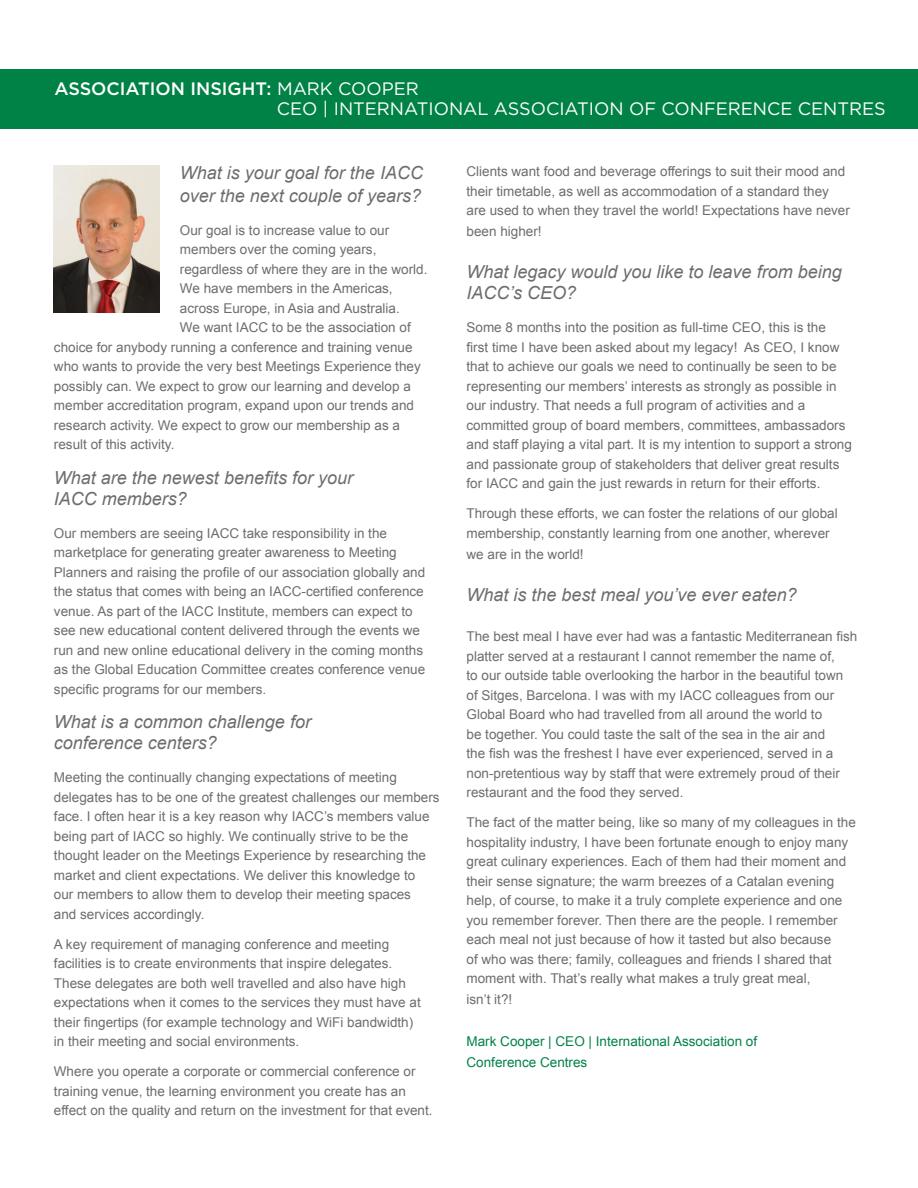
<style>
.page{position:relative;width:918px;height:1188px;background:#fff}
.page>*{position:absolute;margin:0;border:0;box-sizing:border-box;transform-origin:0 0}
.t1{font:italic 18px/21px "Arial";color:#6c6d70}
.t2{font:18px/19.5px "Gotham";color:#fff}
.t3{font:13.5px/19.5px "Arial";color:#6c6d70}
.t4{font:13.5px/21px "Arial";color:#008247}
.s1{font-weight:500}
</style>
<div class="page">
<div style="left:0;top:70px;width:918px;height:59px;background:#008247"></div>
<img style="left:54px;top:165px;width:106px;height:148px">
<h1 class="t2" style="left:277px;top:79px;width:610px;text-indent:-222px"><span class="s1">ASSOCIATION INSIGHT:</span> MARK COOPER<br>CEO | INTERNATIONAL ASSOCIATION OF CONFERENCE CENTRES</h1>
<h1 class="t1" style="left:180px;top:162px;width:245px;line-height:22.5px">What is your goal for the IACC over the next couple of years?</h1>
<p class="t3" style="left:180px;top:221px;width:211px">Our goal is to increase value to our</p>
<p class="t3" style="left:180px;top:240px;width:198px">members over the coming years,</p>
<p class="t3" style="left:180px;top:260px;width:249px">regardless of where they are in the world.</p>
<p class="t3" style="left:180px;top:279px;width:214px">We have members in the Americas,</p>
<p class="t3" style="left:180px;top:299px;width:221px">across Europe, in Asia and Australia.</p>
<p class="t3" style="left:180px;top:318px;width:232px">We want IACC to be the association of</p>
<p class="t3" style="left:54px;top:337px;width:360px">choice for anybody running a conference and training venue</p>
<p class="t3" style="left:54px;top:357px;width:368px">who wants to provide the very best Meetings Experience they</p>
<p class="t3" style="left:54px;top:376px;width:358px">possibly can. We expect to grow our learning and develop a</p>
<p class="t3" style="left:54px;top:396px;width:362px">member accreditation program, expand upon our trends and</p>
<p class="t3" style="left:54px;top:415px;width:348px">research activity. We expect to grow our membership as a</p>
<p class="t3" style="left:54px;top:435px;width:122px">result of this activity.</p>
<h1 class="t1" style="left:54px;top:467px;width:301px">What are the newest benefits for your<br>IACC members?</h1>
<p class="t3" style="left:54px;top:524px;width:373px">Our members are seeing IACC take responsibility in the marketplace for generating greater awareness to Meeting Planners and raising the profile of our association globally and the status that comes with being an IACC-certified conference venue. As part of the IACC Institute, members can expect to see new educational content delivered through the events we run and new online educational delivery in the coming months as the Global Education Committee creates conference venue specific programs for our members.</p>
<h1 class="t1" style="left:54px;top:712px;width:259px">What is a common challenge for conference centers?</h1>
<p class="t3" style="left:54px;top:768px;width:387px">Meeting the continually changing expectations of meeting delegates has to be one of the greatest challenges our members face. I often hear it is a key reason why IACC’s members value being part of IACC so highly. We continually strive to be the thought leader on the Meetings Experience by researching the market and client expectations. We deliver this knowledge to<br>our members to allow them to develop their meeting spaces<br>and services accordingly.</p>
<p class="t3" style="left:54px;top:934px;width:368px">A key requirement of managing conference and meeting facilities is to create environments that inspire delegates.<br>These delegates are both well travelled and also have high expectations when it comes to the services they must have at their fingertips (for example technology and WiFi bandwidth) in their meeting and social environments.</p>
<p class="t3" style="left:54px;top:1062px;width:380px">Where you operate a corporate or commercial conference or training venue, the learning environment you create has an effect on the quality and return on the investment for that event.</p>
<p class="t3" style="left:467px;top:162px;width:385px">Clients want food and beverage offerings to suit their mood and their timetable, as well as accommodation of a standard they are used to when they travel the world! Expectations have never</p>
<p class="t3" style="left:467px;top:222px;width:77px">been higher!</p>
<h1 class="t1" style="left:467px;top:262px;width:377px">What legacy would you like to leave from being<br>IACC’s CEO?</h1>
<p class="t3" style="left:467px;top:318px;width:387px">Some 8 months into the position as full-time CEO, this is the<br>first time I have been asked about my legacy! As CEO, I know that to achieve our goals we need to continually be seen to be representing our members’ interests as strongly as possible in our industry. That needs a full program of activities and a committed group of board members, committees, ambassadors and staff playing a vital part. It is my intention to support a strong and passionate group of stakeholders that deliver great results for IACC and gain the just rewards in return for their efforts.</p>
<p class="t3" style="left:467px;top:504px;width:373px">Through these efforts, we can foster the relations of our global membership, constantly learning from one another, wherever</p>
<p class="t3" style="left:467px;top:544px;width:119px">we are in the world!</p>
<h1 class="t1" style="left:467px;top:584px;width:332px">What is the best meal you’ve ever eaten?</h1>
<p class="t3" style="left:467px;top:627px;width:392px">The best meal I have ever had was a fantastic Mediterranean fish platter served at a restaurant I cannot remember the name of,<br>to our outside table overlooking the harbor in the beautiful town of Sitges, Barcelona. I was with my IACC colleagues from our Global Board who had travelled from all around the world to<br>be together. You could taste the salt of the sea in the air and<br>the fish was the freshest I have ever experienced, served in a non-pretentious way by staff that were extremely proud of their restaurant and the food they served.</p>
<p class="t3" style="left:467px;top:813px;width:391px">The fact of the matter being, like so many of my colleagues in the hospitality industry, I have been fortunate enough to enjoy many great culinary experiences. Each of them had their moment and their sense signature; the warm breezes of a Catalan evening help, of course, to make it a truly complete experience and one you remember forever. Then there are the people. I remember each meal not just because of how it tasted but also because<br>of who was there; family, colleagues and friends I shared that moment with. That’s really what makes a truly great meal,</p>
<p class="t3" style="left:467px;top:990px;width:47px">isn’t it?!</p>
<p class="t4" style="left:467px;top:1031px;width:292px">Mark Cooper | CEO | International Association of<br>Conference Centres</p>
</div>
